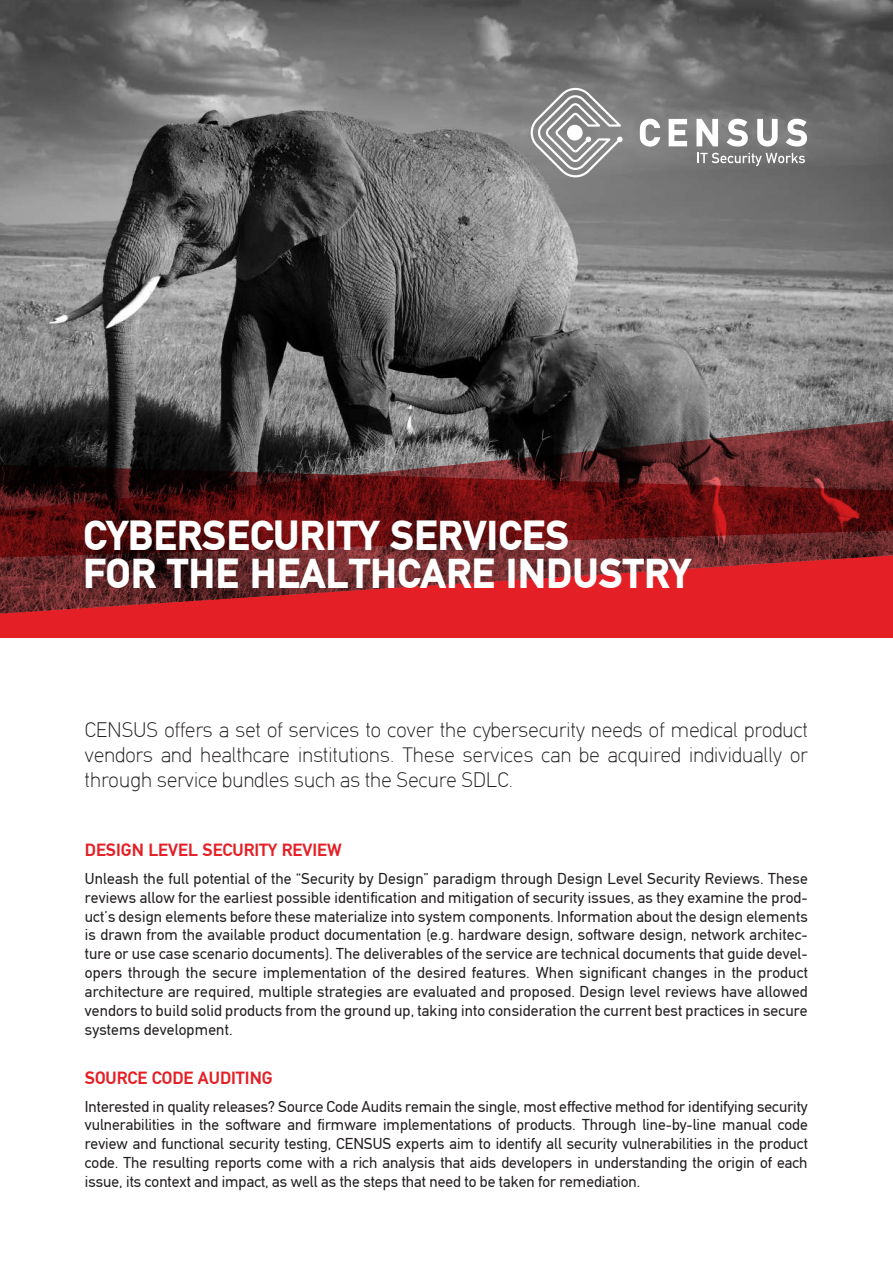
<style>
.page{position:relative;width:893px;height:1263px;background:#fff}
.page>*{position:absolute;margin:0;border:0;box-sizing:border-box;transform-origin:0 0}
.t1{font:900 42px/37.5px "PF Din Text";color:#fff}
.t2{font:100 21px/25.2px "PF Din Text";letter-spacing:.01em;color:#231f20;text-align:justify}
.t3{font:700 18px "PF Din Text";color:#e41f25}
.t4{font:15.75px/18.9px "PF Din Text";letter-spacing:.005em;color:#231f20;text-align:justify}
</style>
<div class="page">
<div style="left:0;top:350px;width:893px;height:287px;background:#e41f25"></div>
<img style="left:0;top:0;width:893px;height:419px">
<svg style="left:0;top:419px;width:893px;height:195px"></svg>
<svg style="left:0;top:464px;width:893px;height:94px;background:#5b1517"></svg>
<svg style="left:640px;top:119px;width:20px;height:28px"></svg>
<svg style="left:669px;top:119px;width:18px;height:27px"></svg>
<svg style="left:696px;top:119px;width:22px;height:27px"></svg>
<svg style="left:726px;top:119px;width:22px;height:28px"></svg>
<svg style="left:757px;top:119px;width:21px;height:28px"></svg>
<svg style="left:786px;top:119px;width:21px;height:28px"></svg>
<svg style="left:698px;top:153px;width:107px;height:13px"></svg>
<svg style="left:531px;top:88px;width:92px;height:89px"></svg>
<h1 class="t1" style="left:83px;top:516px;width:609px">CYBERSECURITY SERVICES<br>FOR THE HEALTHCARE INDUSTRY</h1>
<h2 class="t2" style="left:85px;top:717px;width:724px">CENSUS offers a set of services to cover the cybersecurity needs of medical product vendors and healthcare institutions. These services can be acquired individually or through service bundles such as the Secure SDLC.</h2>
<p class="t3" style="left:85px;top:839px;width:258px">DESIGN LEVEL SECURITY REVIEW</p>
<p class="t4" style="left:85px;top:869px;width:724px">Unleash the full potential of the “Security by Design” paradigm through Design Level Security Reviews. These reviews allow for the earliest possible identification and mitigation of security issues, as they examine the prod&shy;uct’s design elements before these materialize into system components. Information about the design elements is drawn from the available product documentation (e.g. hardware design, software design, network architec&shy;ture or use case scenario documents). The deliverables of the service are technical documents that guide devel&shy;opers through the secure implementation of the desired features. When significant changes in the product architecture are required, multiple strategies are evaluated and proposed. Design level reviews have allowed vendors to build solid products from the ground up, taking into consideration the current best practices in secure systems development.</p>
<p class="t3" style="left:85px;top:1067px;width:189px">SOURCE CODE AUDITING</p>
<p class="t4" style="left:85px;top:1097px;width:724px">Interested in quality releases? Source Code Audits remain the single, most effective method for identifying security vulnerabilities in the software and firmware implementations of products. Through line-by-line manual code review and functional security testing, CENSUS experts aim to identify all security vulnerabilities in the product code. The resulting reports come with a rich analysis that aids developers in understanding the origin of each issue, its context and impact, as well as the steps that need to be taken for remediation.</p>
</div>
